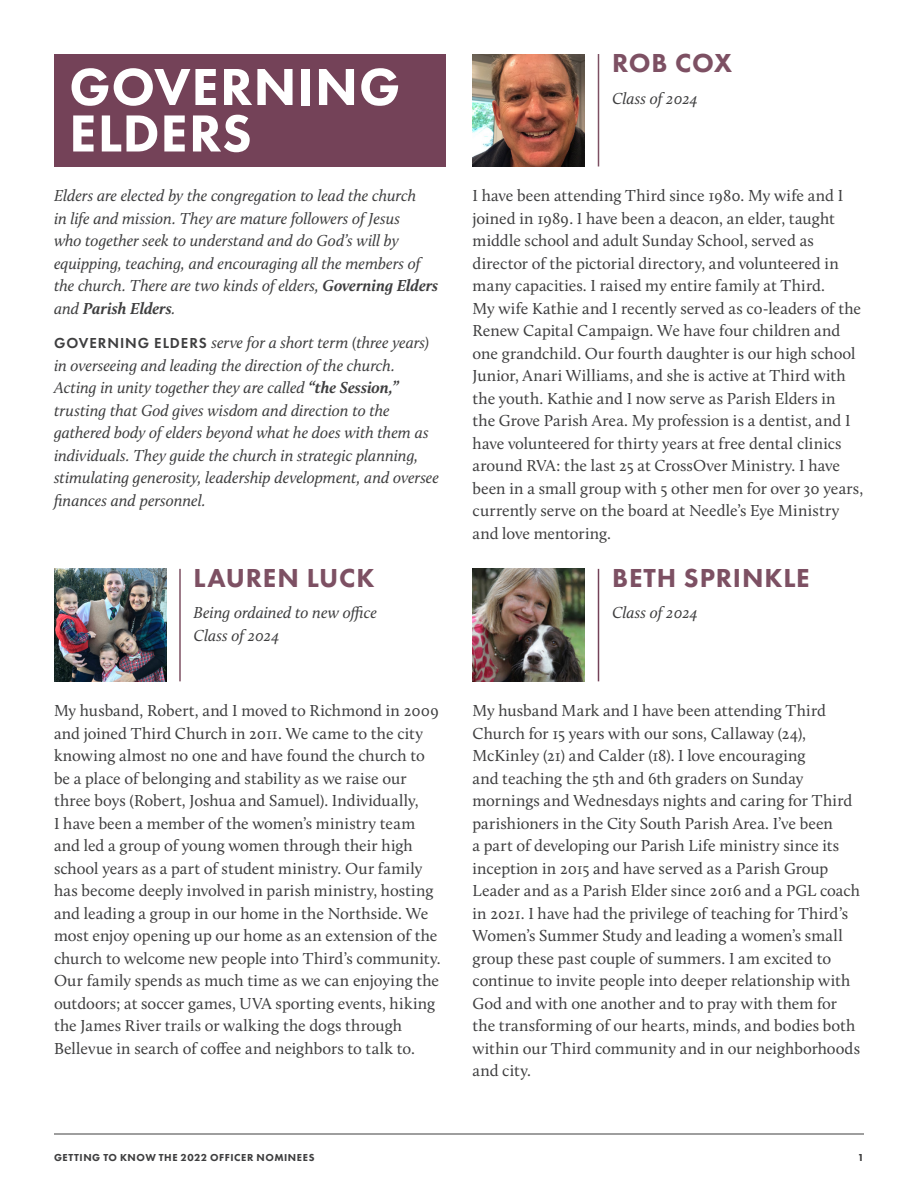
<style>
.page{position:relative;width:918px;height:1188px;background:#fff}
.page>*{position:absolute;margin:0;border:0;box-sizing:border-box;transform-origin:0 0}
.Body{font:800 54px/46.5px "Futura PT";letter-spacing:.015em;color:#fff}
.Body-2{font:800 27px "Futura PT";letter-spacing:.03em;color:#7d5063}
.Body-3{font:16.5px/22.5px "Calluna";color:#3e3e3f}
.Body-4{font:italic 16.5px/22.5px "Calluna";letter-spacing:-.005em;color:#3e3e3f}
.t1{font:800 10.5px "Futura PT";letter-spacing:.055em;color:#3e3e3f}
.s1{font-weight:700}
.s2{font-family:"Futura PT";font-weight:600;font-style:normal;font-size:15px}
</style>
<div class="page">
<hr style="left:54px;top:1134px;width:810px;height:1px;background:#3e3e3f">
<img style="left:54px;top:569px;width:112px;height:112px">
<img style="left:472px;top:54px;width:113px;height:112px">
<hr style="left:179px;top:569px;width:2px;height:112px;background:#7d5063">
<hr style="left:598px;top:54px;width:1px;height:112px;background:#7d5063">
<img style="left:473px;top:569px;width:112px;height:112px">
<hr style="left:598px;top:569px;width:1px;height:112px;background:#744258">
<div style="left:54px;top:54px;width:392px;height:112px;background:#744258"></div>
<p class="Body" style="left:69px;top:63px;width:333px">GOVERNING<br>ELDERS</p>
<p class="Body-4" style="left:54px;top:184px;width:386px">Elders are elected by the congregation to lead the church<br>in life and mission. They are mature followers of Jesus<br>who together seek to understand and do God’s will by equipping, teaching, and encouraging all the members of the church. There are two kinds of elders, <span class="s1">Governing Elders </span>and <span class="s1">Parish Elders</span>.</p>
<p class="Body-4" style="left:54px;top:331px;width:387px"><span class="s2">GOVERNING ELDERS</span> serve for a short term (three years) in overseeing and leading the direction of the church.<br>Acting in unity together they are called <span class="s1">“the Session,” </span>trusting that God gives wisdom and direction to the gathered body of elders beyond what he does with them as individuals. They guide the church in strategic planning, stimulating generosity, leadership development, and oversee finances and personnel.</p>
<p class="Body-2" style="left:194px;top:561px;width:183px">LAUREN LUCK</p>
<p class="Body-4" style="left:194px;top:601px;width:185px">Being ordained to new office<br>Class of 2024</p>
<p class="Body-3" style="left:54px;top:699px;width:388px">My husband, Robert, and I moved to Richmond in 2009 and joined Third Church in 2011. We came to the city knowing almost no one and have found the church to be a place of belonging and stability as we raise our three boys (Robert, Joshua and Samuel). Individually,<br>I have been a member of the women’s ministry team and led a group of young women through their high school years as a part of student ministry. Our family has become deeply involved in parish ministry, hosting and leading a group in our home in the Northside. We most enjoy opening up our home as an extension of the church to welcome new people into Third’s community.<br>Our family spends as much time as we can enjoying the outdoors; at soccer games, UVA sporting events, hiking the James River trails or walking the dogs through Bellevue in search of coffee and neighbors to talk to.</p>
<p class="Body-2" style="left:612px;top:46px;width:122px">ROB COX</p>
<p class="Body-4" style="left:612px;top:87px;width:88px">Class of 2024</p>
<p class="Body-3" style="left:472px;top:184px;width:392px">I have been attending Third since 1980. My wife and I joined in 1989. I have been a deacon, an elder, taught middle school and adult Sunday School, served as director of the pictorial directory, and volunteered in many capacities. I raised my entire family at Third.<br>My wife Kathie and I recently served as co-leaders of the Renew Capital Campaign. We have four children and one grandchild. Our fourth daughter is our high school Junior, Anari Williams, and she is active at Third with the youth. Kathie and I now serve as Parish Elders in<br>the Grove Parish Area. My profession is a dentist, and I have volunteered for thirty years at free dental clinics around RVA: the last 25 at CrossOver Ministry. I have been in a small group with 5 other men for over 30 years, currently serve on the board at Needle’s Eye Ministry and love mentoring.</p>
<p class="Body-2" style="left:612px;top:561px;width:199px">BETH SPRINKLE</p>
<p class="Body-4" style="left:612px;top:601px;width:88px">Class of 2024</p>
<p class="Body-3" style="left:472px;top:699px;width:389px">My husband Mark and I have been attending Third Church for 15 years with our sons, Callaway (24), McKinley (21) and Calder (18). I love encouraging<br>and teaching the 5th and 6th graders on Sunday mornings and Wednesdays nights and caring for Third parishioners in the City South Parish Area. I’ve been<br>a part of developing our Parish Life ministry since its inception in 2015 and have served as a Parish Group Leader and as a Parish Elder since 2016 and a PGL coach in 2021. I have had the privilege of teaching for Third’s Women’s Summer Study and leading a women’s small group these past couple of summers. I am excited to continue to invite people into deeper relationship with God and with one another and to pray with them for the transforming of our hearts, minds, and bodies both within our Third community and in our neighborhoods and city.</p>
<p class="t1" style="left:54px;top:1151px;width:262px">GETTING TO KNOW THE 2022 OFFICER NOMINEES</p>
<p class="t1" style="left:858px;top:1151px;width:8px">1</p>
</div>
